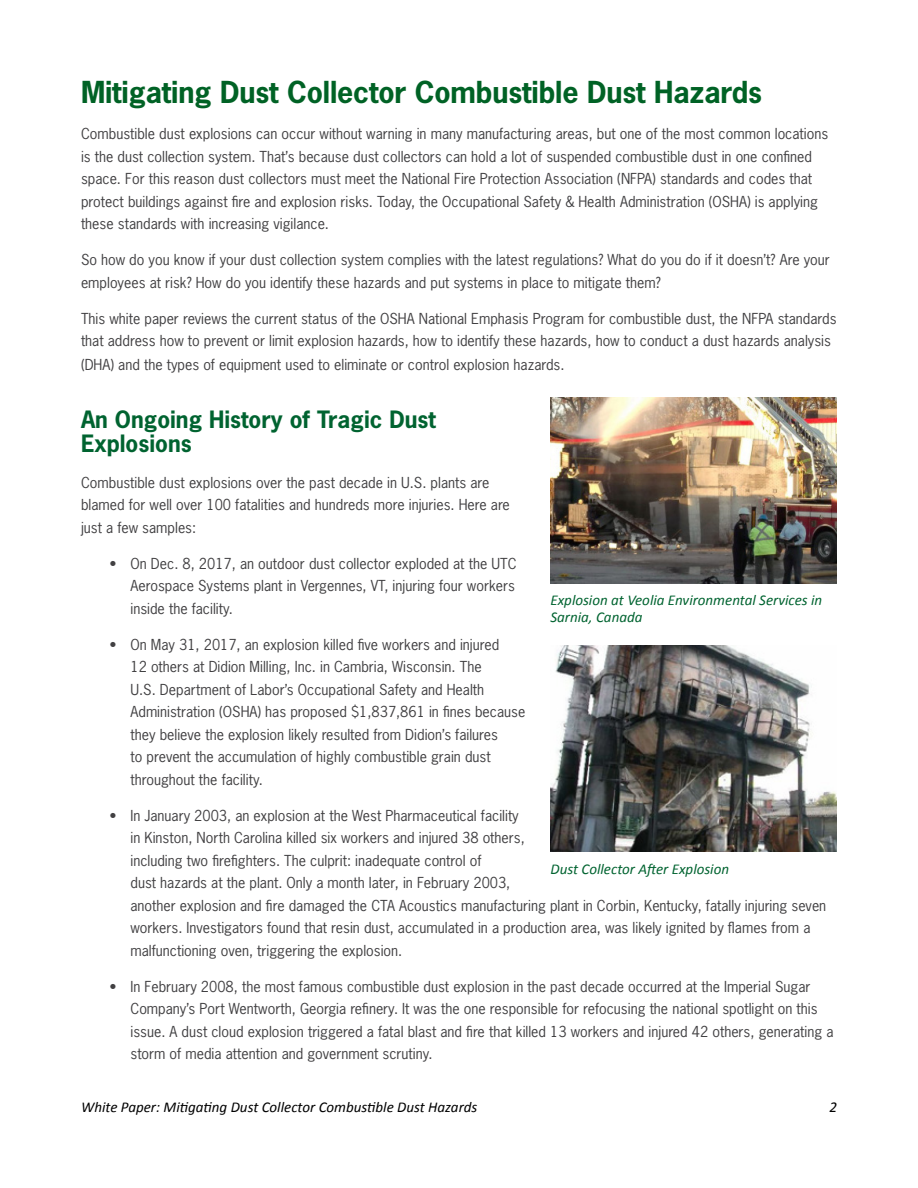
<style>
.page{position:relative;width:918px;height:1188px;background:#fff}
.page>*{position:absolute;margin:0;border:0;box-sizing:border-box;transform-origin:0 0}
.t1{font:700 28.5px "News Gothic Std";letter-spacing:-.005em;color:#006225}
.t2{font:700 22.5px/24px "News Gothic Std";color:#006330}
.t3{font:italic 15px/16.5px "Calibri";color:#006330}
.t4{font:italic 15px "Calibri";color:#000}
.t5{font:14.25px/22.5px "News Gothic Std";color:#414042}
</style>
<div class="page">
<img style="left:551px;top:646px;width:286px;height:206px">
<img style="left:551px;top:397px;width:286px;height:187px">
<h1 class="t1" style="left:81px;top:74px;width:683px">Mitigating Dust Collector Combustible Dust Hazards</h1>
<p class="t5" style="left:81px;top:122px;width:749px">Combustible dust explosions can occur without warning in many manufacturing areas, but one of the most common locations is the dust collection system. That’s because dust collectors can hold a lot of suspended combustible dust in one confined space. For this reason dust collectors must meet the National Fire Protection Association (NFPA) standards and codes that protect buildings against fire and explosion risks. Today, the Occupational Safety &amp; Health Administration (OSHA) is applying these standards with increasing vigilance.</p>
<p class="t5" style="left:81px;top:248px;width:750px">So how do you know if your dust collection system complies with the latest regulations? What do you do if it doesn’t? Are your employees at risk? How do you identify these hazards and put systems in place to mitigate them?</p>
<p class="t5" style="left:81px;top:307px;width:757px">This white paper reviews the current status of the OSHA National Emphasis Program for combustible dust, the NFPA standards that address how to prevent or limit explosion hazards, how to identify these hazards, how to conduct a dust hazards analysis</p>
<p class="t5" style="left:81px;top:353px;width:485px">(DHA) and the types of equipment used to eliminate or control explosion hazards.</p>
<h2 class="t2" style="left:81px;top:407px;width:356px">An Ongoing History of Tragic Dust<br>Explosions</h2>
<p class="t5" style="left:81px;top:471px;width:430px">Combustible dust explosions over the past decade in U.S. plants are blamed for well over 100 fatalities and hundreds more injuries. Here are just a few samples:</p>
<p class="t5" style="left:131px;top:552px;width:388px;text-align:justify;text-indent:-21px">• On Dec. 8, 2017, an outdoor dust collector exploded at the UTC Aerospace Systems plant in Vergennes, VT, injuring four workers inside the facility.</p>
<p class="t5" style="left:131px;top:633px;width:396px;text-indent:-21px">• On May 31, 2017, an explosion killed five workers and injured<br>12 others at Didion Milling, Inc. in Cambria, Wisconsin. The<br>U.S. Department of Labor’s Occupational Safety and Health Administration (OSHA) has proposed $1,837,861 in fines because they believe the explosion likely resulted from Didion’s failures<br>to prevent the accumulation of highly combustible grain dust throughout the facility.</p>
<p class="t5" style="left:131px;top:804px;width:697px;text-indent:-21px">• In January 2003, an explosion at the West Pharmaceutical facility<br>in Kinston, North Carolina killed six workers and injured 38 others,<br>including two firefighters. The culprit: inadequate control of<br>dust hazards at the plant. Only a month later, in February 2003,<br>another explosion and fire damaged the CTA Acoustics manufacturing plant in Corbin, Kentucky, fatally injuring seven workers. Investigators found that resin dust, accumulated in a production area, was likely ignited by flames from a malfunctioning oven, triggering the explosion.</p>
<p class="t5" style="left:131px;top:975px;width:705px;text-indent:-21px">• In February 2008, the most famous combustible dust explosion in the past decade occurred at the Imperial Sugar Company’s Port Wentworth, Georgia refinery. It was the one responsible for refocusing the national spotlight on this issue. A dust cloud explosion triggered a fatal blast and fire that killed 13 workers and injured 42 others, generating a storm of media attention and government scrutiny.</p>
<p class="t3" style="left:551px;top:592px;width:273px">Explosion at Veolia Environmental Services in<br>Sarnia, Canada</p>
<p class="t3" style="left:551px;top:860px;width:180px">Dust Collector After Explosion</p>
<p class="t4" style="left:81px;top:1096px;width:398px">White Paper: Mitigating Dust Collector Combustible Dust Hazards</p>
<p class="t4" style="left:829px;top:1097px;width:9px">2</p>
</div>
